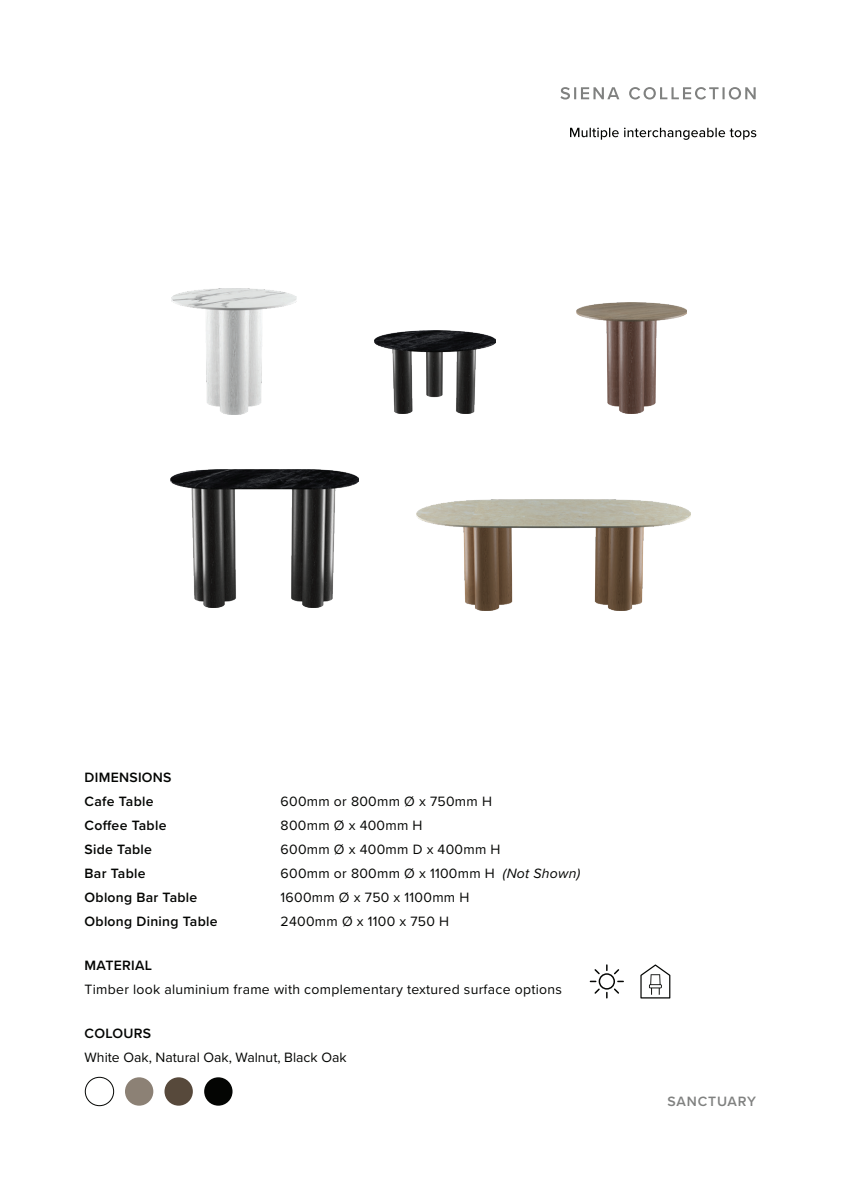
<style>
.page{position:relative;width:842px;height:1191px;background:#fff}
.page>*{position:absolute;margin:0;border:0;box-sizing:border-box;transform-origin:0 0}
.t1{font:14px "Proxima Nova";letter-spacing:.02em;color:#040503}
.t2{font:600 14px/24px "Proxima Nova";letter-spacing:.02em;color:#040503}
.t3{font:14px "Proxima Nova";color:#040503}
.t4{font:600 14px "Proxima Nova";letter-spacing:.06em;color:#808180}
.s1{font-style:italic}
</style>
<div class="page">
<svg style="left:560px;top:87px;width:196px;height:12px"></svg>
<svg style="left:599px;top:973px;width:16px;height:16px"></svg>
<svg style="left:614px;top:988px;width:5px;height:5px"></svg>
<svg style="left:614px;top:969px;width:5px;height:5px"></svg>
<svg style="left:594px;top:988px;width:6px;height:5px"></svg>
<svg style="left:606px;top:964px;width:2px;height:7px"></svg>
<svg style="left:590px;top:980px;width:6px;height:2px"></svg>
<svg style="left:606px;top:991px;width:2px;height:7px"></svg>
<svg style="left:617px;top:980px;width:7px;height:2px"></svg>
<svg style="left:594px;top:969px;width:6px;height:5px"></svg>
<div style="left:600px;top:974px;width:13px;height:14px;background:#fff;border-radius:50%"></div>
<svg style="left:640px;top:964px;width:30px;height:34px"></svg>
<div style="left:164px;top:1077px;width:29px;height:28px;background:#57493b;border-radius:50%"></div>
<div style="left:204px;top:1077px;width:29px;height:28px;background:#040503;border-radius:50%"></div>
<div style="left:85px;top:1077px;width:29px;height:29px;border:1px solid #040503;border-radius:50%"></div>
<div style="left:125px;top:1077px;width:28px;height:28px;background:#8c8175;border-radius:50%"></div>
<img style="left:576px;top:302px;width:110px;height:111px">
<img style="left:172px;top:288px;width:124px;height:126px">
<img style="left:171px;top:469px;width:187px;height:139px">
<img style="left:375px;top:331px;width:120px;height:82px">
<img style="left:416px;top:499px;width:275px;height:111px">
<svg style="left:570px;top:128px;width:186px;height:12px"></svg>
<p class="t2" style="left:85px;top:765px;width:88px">DIMENSIONS<br>Cafe Table</p>
<p class="t1" style="left:281px;top:791px;width:213px">600mm or 800mm Ø x 750mm H</p>
<p class="t2" style="left:85px;top:813px;width:83px">Coffee Table</p>
<p class="t1" style="left:281px;top:815px;width:143px">800mm Ø x 400mm H</p>
<p class="t2" style="left:85px;top:837px;width:69px">Side Table</p>
<p class="t1" style="left:281px;top:839px;width:221px">600mm Ø x 400mm D x 400mm H</p>
<p class="t2" style="left:85px;top:861px;width:62px">Bar Table</p>
<p class="t1" style="left:281px;top:863px;width:301px">600mm or 800mm Ø x 1100mm H <span class="s1">(Not Shown)</span></p>
<p class="t2" style="left:85px;top:885px;width:114px">Oblong Bar Table</p>
<p class="t1" style="left:281px;top:887px;width:190px">1600mm Ø x 750 x 1100mm H</p>
<p class="t2" style="left:85px;top:909px;width:134px">Oblong Dining Table</p>
<p class="t1" style="left:281px;top:911px;width:170px">2400mm Ø x 1100 x 750 H</p>
<p class="t2" style="left:85px;top:953px;width:69px">MATERIAL</p>
<p class="t1" style="left:85px;top:979px;width:479px">Timber look aluminium frame with complementary textured surface options</p>
<p class="t2" style="left:85px;top:1021px;width:68px">COLOURS</p>
<p class="t3" style="left:85px;top:1047px;width:264px">White Oak, Natural Oak, Walnut, Black Oak</p>
<p class="t4" style="left:667px;top:1090px;width:90px">SANCTUARY</p>
</div>
